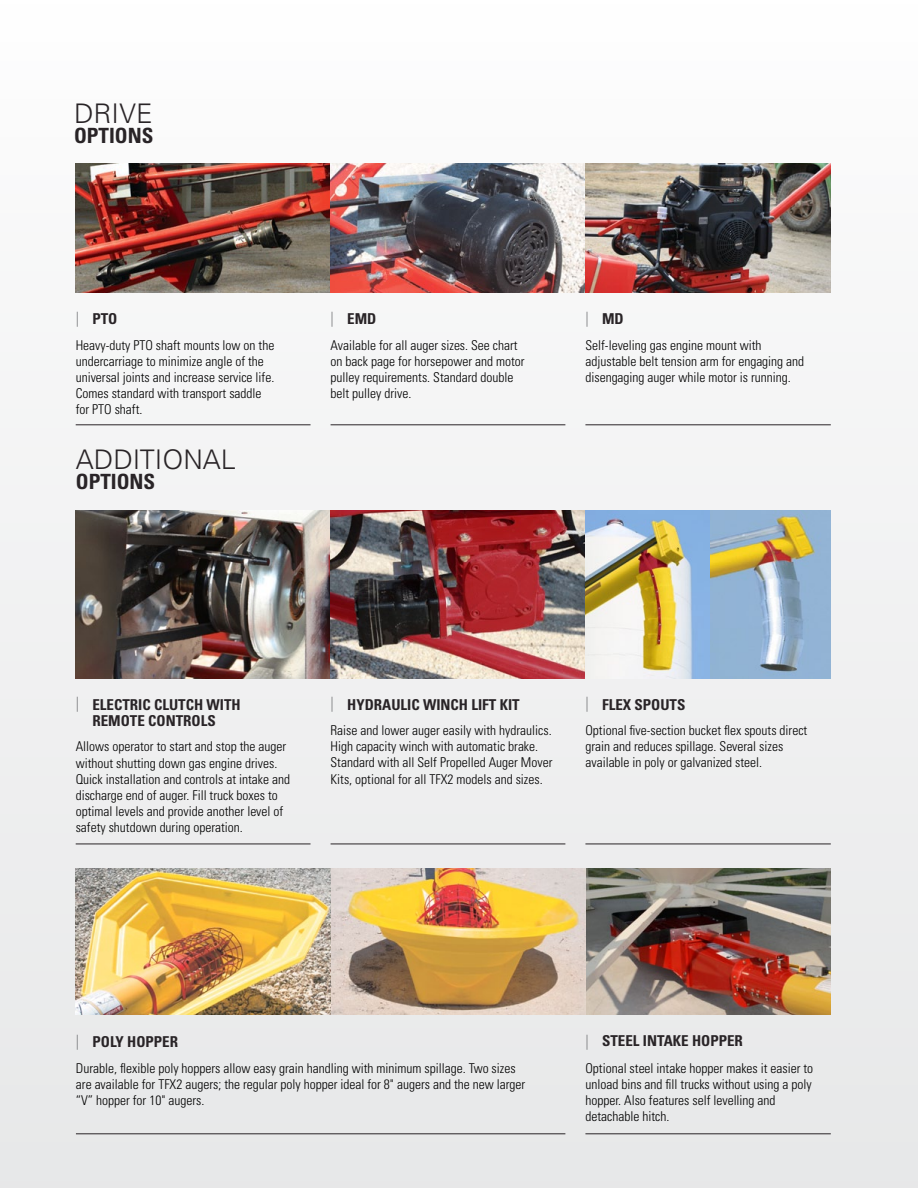
<style>
.page{position:relative;width:918px;height:1188px;background:#f2f2f3}
.page>*{position:absolute;margin:0;border:0;box-sizing:border-box;transform-origin:0 0}
.t1{font:300 27px "Univers LT Std";color:#292427}
.t2{font:700 condensed 21px "Univers LT Std";color:#292427}
.t3{font:700 condensed 15px/16.5px "Univers LT Std";color:#292427;text-align:center}
.t4{font:300 condensed 13.5px/16.2px "Univers LT Std";color:#000}
.s1{font-weight:300;color:#77787b}
</style>
<div class="page">
<img style="left:76px;top:164px;width:754px;height:128px">
<img style="left:76px;top:510px;width:755px;height:168px">
<img style="left:76px;top:869px;width:754px;height:145px">
<hr style="left:76px;top:425px;width:235px;height:1px;background:#292427">
<hr style="left:331px;top:425px;width:234px;height:1px;background:#292427">
<hr style="left:585px;top:425px;width:246px;height:1px;background:#292427">
<hr style="left:76px;top:844px;width:235px;height:1px;background:#292427">
<hr style="left:331px;top:844px;width:234px;height:1px;background:#292427">
<hr style="left:585px;top:844px;width:246px;height:1px;background:#292427">
<hr style="left:76px;top:1134px;width:489px;height:1px;background:#292427">
<hr style="left:585px;top:1134px;width:246px;height:1px;background:#292427">
<h1 class="t1" style="left:74px;top:97px;width:80px">DRIVE</h1>
<h2 class="t2" style="left:74px;top:122px;width:81px">OPTIONS</h2>
<p class="t3" style="left:76px;top:311px;width:43px"><span class="s1">|</span> PTO</p>
<p class="t4" style="left:76px;top:337px;width:200px">Heavy-duty PTO shaft mounts low on the undercarriage to minimize angle of the universal joints and increase service life.<br>Comes standard with transport saddle for PTO shaft.</p>
<h1 class="t1" style="left:76px;top:443px;width:162px">ADDITIONAL</h1>
<h2 class="t2" style="left:76px;top:468px;width:81px">OPTIONS</h2>
<p class="t3" style="left:331px;top:311px;width:47px"><span class="s1">|</span> EMD</p>
<p class="t4" style="left:331px;top:337px;width:196px">Available for all auger sizes. See chart on back page for horsepower and motor pulley requirements. Standard double belt pulley drive.</p>
<p class="t3" style="left:585px;top:311px;width:40px"><span class="s1">|</span> MD</p>
<p class="t4" style="left:585px;top:337px;width:220px">Self-leveling gas engine mount with adjustable belt tension arm for engaging and disengaging auger while motor is running.</p>
<p class="t3" style="left:76px;top:696px;width:167px"><span class="s1">|</span> ELECTRIC CLUTCH WITH<br>REMOTE CONTROLS</p>
<p class="t4" style="left:76px;top:739px;width:216px">Allows operator to start and stop the auger without shutting down gas engine drives.<br>Quick installation and controls at intake and discharge end of auger. Fill truck boxes to optimal levels and provide another level of safety shutdown during operation.</p>
<p class="t3" style="left:331px;top:696px;width:191px"><span class="s1">|</span> HYDRAULIC WINCH LIFT KIT</p>
<p class="t4" style="left:331px;top:722px;width:223px">Raise and lower auger easily with hydraulics.<br>High capacity winch with automatic brake.<br>Standard with all Self Propelled Auger Mover Kits, optional for all TFX2 models and sizes.</p>
<p class="t3" style="left:585px;top:696px;width:101px"><span class="s1">|</span> FLEX SPOUTS</p>
<p class="t4" style="left:585px;top:722px;width:223px">Optional five-section bucket flex spouts direct grain and reduces spillage. Several sizes available in poly or galvanized steel.</p>
<p class="t3" style="left:76px;top:1034px;width:104px"><span class="s1">|</span> POLY HOPPER</p>
<p class="t4" style="left:76px;top:1060px;width:451px">Durable, flexible poly hoppers allow easy grain handling with minimum spillage. Two sizes are available for TFX2 augers; the regular poly hopper ideal for 8" augers and the new larger “V” hopper for 10" augers.</p>
<p class="t3" style="left:585px;top:1032px;width:34px"><span class="s1">|</span> STEEL</p>
<p class="t3" style="left:643px;top:1032px;width:14px">INTAKE</p>
<p class="t3" style="left:692px;top:1032px;width:10px">HOPPER</p>
<p class="t4" style="left:585px;top:1060px;width:229px">Optional steel intake hopper makes it easier to unload bins and fill trucks without using a poly hopper. Also features self levelling and detachable hitch.</p>
</div>
